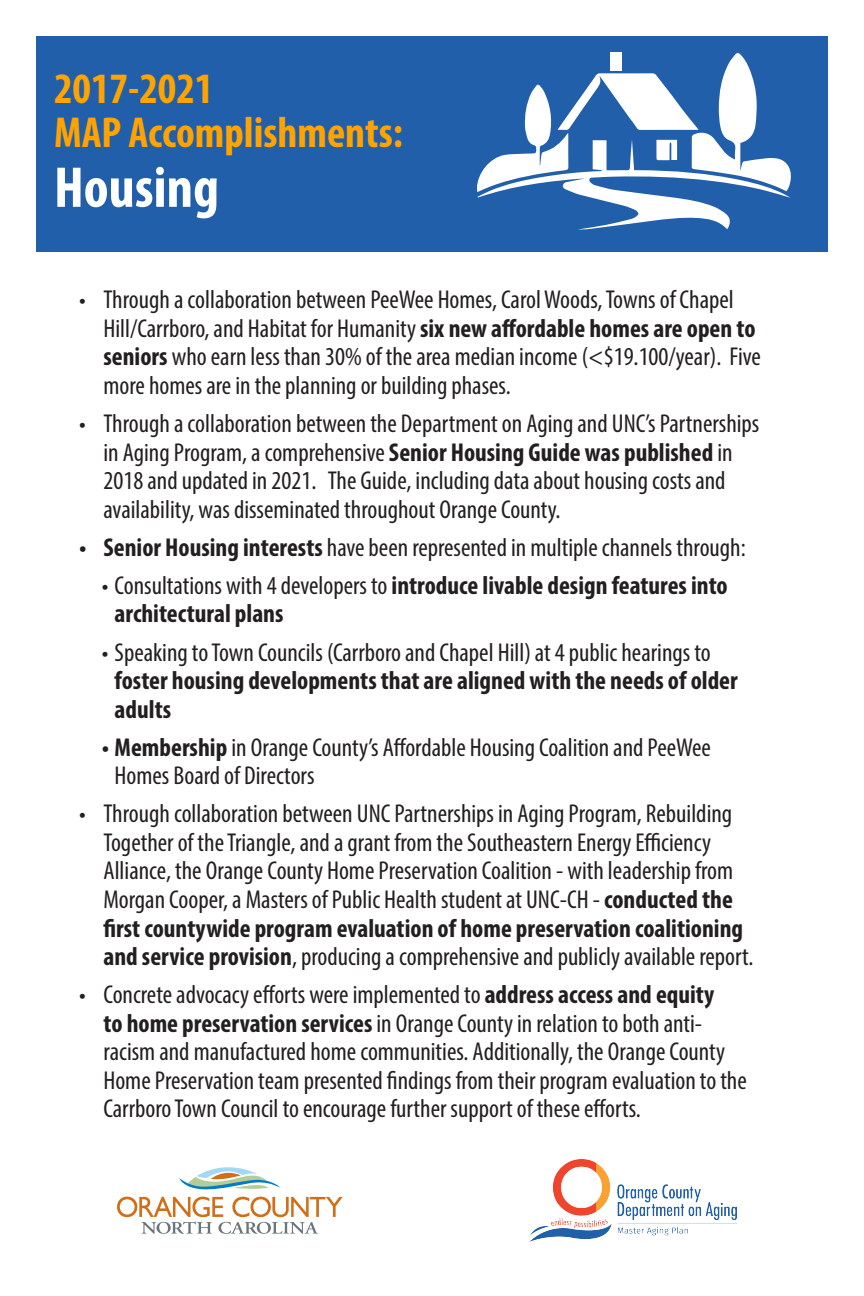
<style>
.page{position:relative;width:864px;height:1296px;background:#fff}
.page>*{position:absolute;margin:0;border:0;box-sizing:border-box;transform-origin:0 0}
.t1{font:700 condensed 58px "Myriad Pro";color:#fff}
.t2{font:700 condensed 43.5px/44.5px "Myriad Pro";color:#ffa300}
.t3{font:condensed 25.9px/28.6px "Myriad Pro";color:#231f20}
.t4{font:700 condensed 25.9px/28.6px "Myriad Pro";color:#231f20}
.s1{font-weight:700}
.s2{font-weight:400}
</style>
<div class="page">
<div style="left:36px;top:36px;width:792px;height:216px;background:#215fab"></div>
<img style="left:529px;top:1159px;width:208px;height:83px">
<svg style="left:179px;top:1167px;width:102px;height:23px"></svg>
<svg style="left:117px;top:1197px;width:226px;height:37px"></svg>
<svg style="left:477px;top:53px;width:314px;height:177px"></svg>
<div style="left:610px;top:53px;width:11px;height:18px;background:#fff"></div>
<h2 class="t2" style="left:54px;top:65px;width:350px">2017-2021<br>MAP Accomplishments:</h2>
<h1 class="t1" style="left:54px;top:151px;width:167px">Housing</h1>
<p class="t3" style="left:103px;top:285px;width:659px;text-indent:-24px">• Through a collaboration between PeeWee Homes, Carol Woods, Towns of Chapel Hill/Carrboro, and Habitat for Humanity <span class="s1">six new affordable homes are open to seniors</span> who earn less than 30% of the area median income (&lt;$19.100/year). Five more homes are in the planning or building phases.</p>
<p class="t3" style="left:103px;top:409px;width:657px;text-indent:-24px">• Through a collaboration between the Department on Aging and UNC’s Partnerships in Aging Program, a comprehensive <span class="s1">Senior Housing Guide was published</span> in 2018 and updated in 2021. The Guide, including data about housing costs and availability, was disseminated throughout Orange County.</p>
<p class="t3" style="left:79px;top:533px;width:668px"><span class="s1">• Senior Housing interests</span> have been represented in multiple channels through:</p>
<p class="t4" style="left:115px;top:570px;width:615px;text-indent:-13px"><span class="s2">• Consultations with 4 developers to</span> introduce livable design features into architectural plans</p>
<p class="t3" style="left:102px;top:637px;width:610px">• Speaking to Town Councils (Carrboro and Chapel Hill) at 4 public hearings to</p>
<p class="t4" style="left:115px;top:666px;width:625px">foster housing developments that are aligned with the needs of older adults</p>
<p class="t3" style="left:115px;top:733px;width:598px;text-indent:-13px"><span class="s1">• Membership</span> in Orange County’s Affordable Housing Coalition and PeeWee<br>Homes Board of Directors</p>
<p class="t3" style="left:103px;top:799px;width:652px;text-indent:-24px">• Through collaboration between UNC Partnerships in Aging Program, Rebuilding Together of the Triangle, and a grant from the Southeastern Energy Efficiency Alliance, the Orange County Home Preservation Coalition - with leadership from Morgan Cooper, a Masters of Public Health student at UNC-CH - <span class="s1">conducted the first countywide program evaluation of home preservation coalitioning and service provision</span>, producing a comprehensive and publicly available report.</p>
<p class="t3" style="left:103px;top:980px;width:645px;text-indent:-24px">• Concrete advocacy efforts were implemented to <span class="s1">address access and equity<br>to home preservation services</span> in Orange County in relation to both anti&shy;racism and manufactured home communities. Additionally, the Orange County Home Preservation team presented findings from their program evaluation to the Carrboro Town Council to encourage further support of these efforts.</p>
</div>
